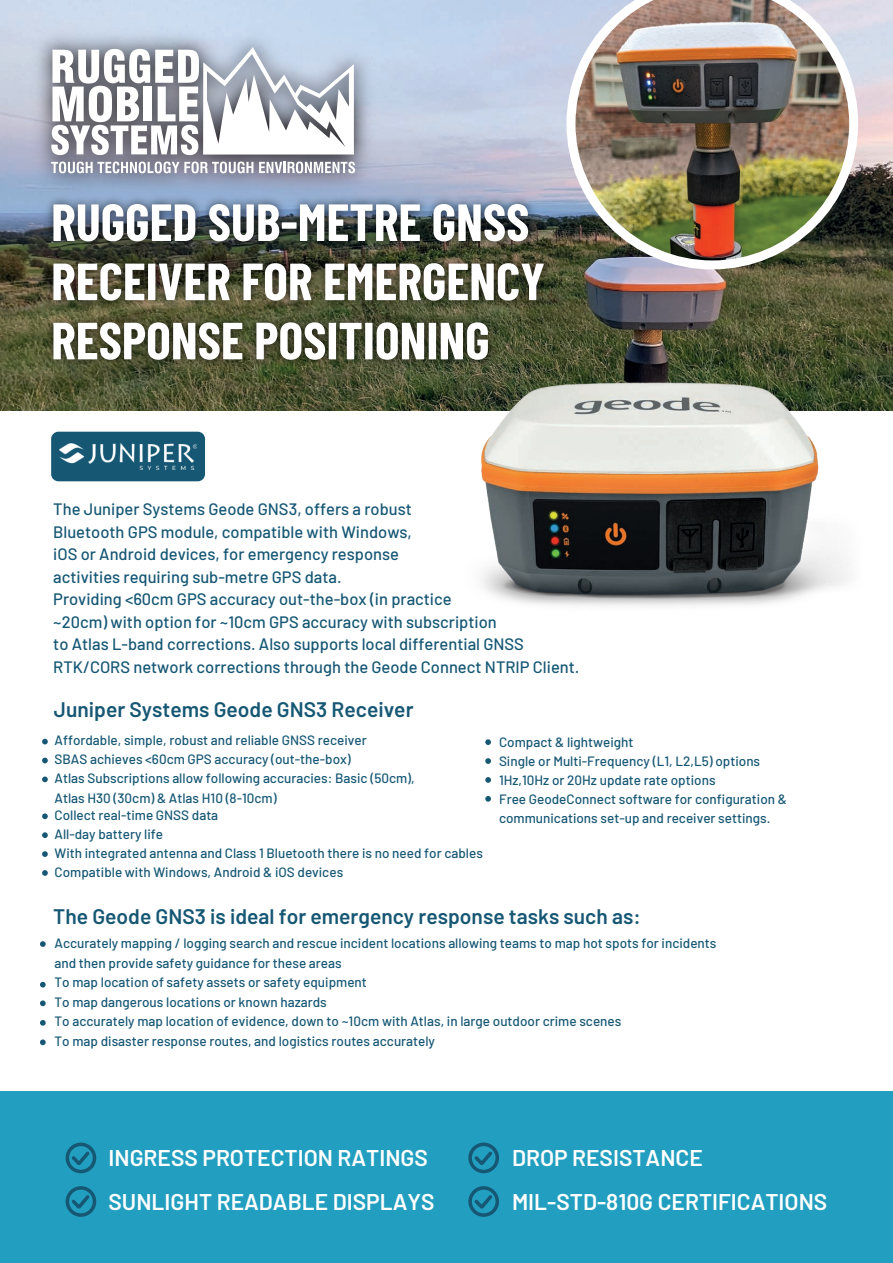
<style>
.page{position:relative;width:893px;height:1263px;background:#fff}
.page>*{position:absolute;margin:0;border:0;box-sizing:border-box;transform-origin:0 0}
.t1{font:700 52.2px/59.2px "Barlow Condensed";color:#fff}
.t2{font:600 22.8px/44.1px "Barlow";color:#fff}
.t3{font:600 21px "Barlow";color:#165774}
.t4{font:500 16.5px/22.5px "Barlow";color:#165774}
.t5{font:500 13.5px/19px "Barlow";color:#165774}
</style>
<div class="page">
<img style="left:0;top:0;width:893px;height:410px">
<img style="left:25px;top:21px;width:356px;height:178px">
<svg style="left:51px;top:162px;width:202px;height:11px"></svg>
<svg style="left:259px;top:162px;width:96px;height:11px"></svg>
<svg style="left:51px;top:47px;width:303px;height:108px"></svg>
<div style="left:0;top:1091px;width:893px;height:172px;background:#229fc0"></div>
<svg style="left:468px;top:1142px;width:31px;height:31px"></svg>
<svg style="left:468px;top:1186px;width:31px;height:31px"></svg>
<svg style="left:66px;top:1142px;width:30px;height:31px"></svg>
<svg style="left:66px;top:1186px;width:30px;height:31px"></svg>
<img style="left:38px;top:183px;width:520px;height:202px">
<div style="left:51px;top:432px;width:154px;height:49px;background:#165774;border-radius:7px"></div>
<img style="left:59px;top:443px;width:138px;height:27px">
<img style="left:419px;top:366px;width:467px;height:240px">
<svg style="left:42px;top:739px;width:6px;height:5px"></svg>
<svg style="left:42px;top:758px;width:6px;height:5px"></svg>
<svg style="left:42px;top:776px;width:6px;height:6px"></svg>
<svg style="left:42px;top:813px;width:6px;height:6px"></svg>
<svg style="left:42px;top:832px;width:6px;height:6px"></svg>
<svg style="left:42px;top:851px;width:6px;height:6px"></svg>
<svg style="left:42px;top:870px;width:6px;height:6px"></svg>
<svg style="left:485px;top:739px;width:6px;height:6px"></svg>
<svg style="left:485px;top:758px;width:6px;height:6px"></svg>
<svg style="left:485px;top:777px;width:6px;height:6px"></svg>
<svg style="left:485px;top:796px;width:6px;height:6px"></svg>
<img style="left:566px;top:0;width:292px;height:269px">
<svg style="left:40px;top:941px;width:6px;height:6px"></svg>
<svg style="left:40px;top:982px;width:6px;height:5px"></svg>
<svg style="left:40px;top:1000px;width:6px;height:6px"></svg>
<svg style="left:40px;top:1020px;width:6px;height:6px"></svg>
<svg style="left:40px;top:1039px;width:6px;height:6px"></svg>
<h1 class="t1" style="left:51px;top:190px;width:495px">RUGGED SUB-METRE GNSS<br>RECEIVER FOR EMERGENCY<br>RESPONSE POSITIONING</h1>
<p class="t4" style="left:53px;top:496px;width:528px">The Juniper Systems Geode GNS3, offers a robust<br>Bluetooth GPS module, compatible with Windows,<br>iOS or Android devices, for emergency response<br>activities requiring sub-metre GPS data.<br>Providing &lt;60cm GPS accuracy out-the-box (in practice<br>~20cm) with option for ~10cm GPS accuracy with subscription<br>to Atlas L-band corrections. Also supports local differential GNSS RTK/CORS network corrections through the Geode Connect NTRIP Client.</p>
<h3 class="t3" style="left:54px;top:694px;width:361px">Juniper Systems Geode GNS3 Receiver</h3>
<p class="t5" style="left:55px;top:730px;width:362px">Affordable, simple, robust and reliable GNSS receiver<br>SBAS achieves &lt;60cm GPS accuracy (out-the-box)<br>Atlas Subscriptions allow following accuracies: Basic (50cm), Atlas H30 (30cm) &amp; Atlas H10 (8-10cm)</p>
<p class="t5" style="left:55px;top:805px;width:430px">Collect real-time GNSS data<br>All-day battery life<br>With integrated antenna and Class 1 Bluetooth there is no need for cables Compatible with Windows, Android &amp; iOS devices</p>
<p class="t5" style="left:499px;top:731px;width:289px">Compact &amp; lightweight<br>Single or Multi-Frequency (L1, L2,L5) options 1Hz,10Hz or 20Hz update rate options<br>Free GeodeConnect software for configuration &amp; communications set-up and receiver settings.</p>
<h3 class="t3" style="left:53px;top:901px;width:589px">The Geode GNS3 is ideal for emergency response tasks such as:</h3>
<p class="t5" style="left:55px;top:932px;width:663px;line-height:19.5px">Accurately mapping / logging search and rescue incident locations allowing teams to map hot spots for incidents and then provide safety guidance for these areas<br>To map location of safety assets or safety equipment<br>To map dangerous locations or known hazards<br>To accurately map location of evidence, down to ~10cm with Atlas, in large outdoor crime scenes<br>To map disaster response routes, and logistics routes accurately</p>
<h2 class="t2" style="left:109px;top:1134px;width:328px">INGRESS PROTECTION RATINGS<br>SUNLIGHT READABLE DISPLAYS</h2>
<h2 class="t2" style="left:512px;top:1134px;width:192px">DROP RESISTANCE</h2>
<h2 class="t2" style="left:512px;top:1178px;width:317px">MIL-STD-810G CERTIFICATIONS</h2>
</div>
